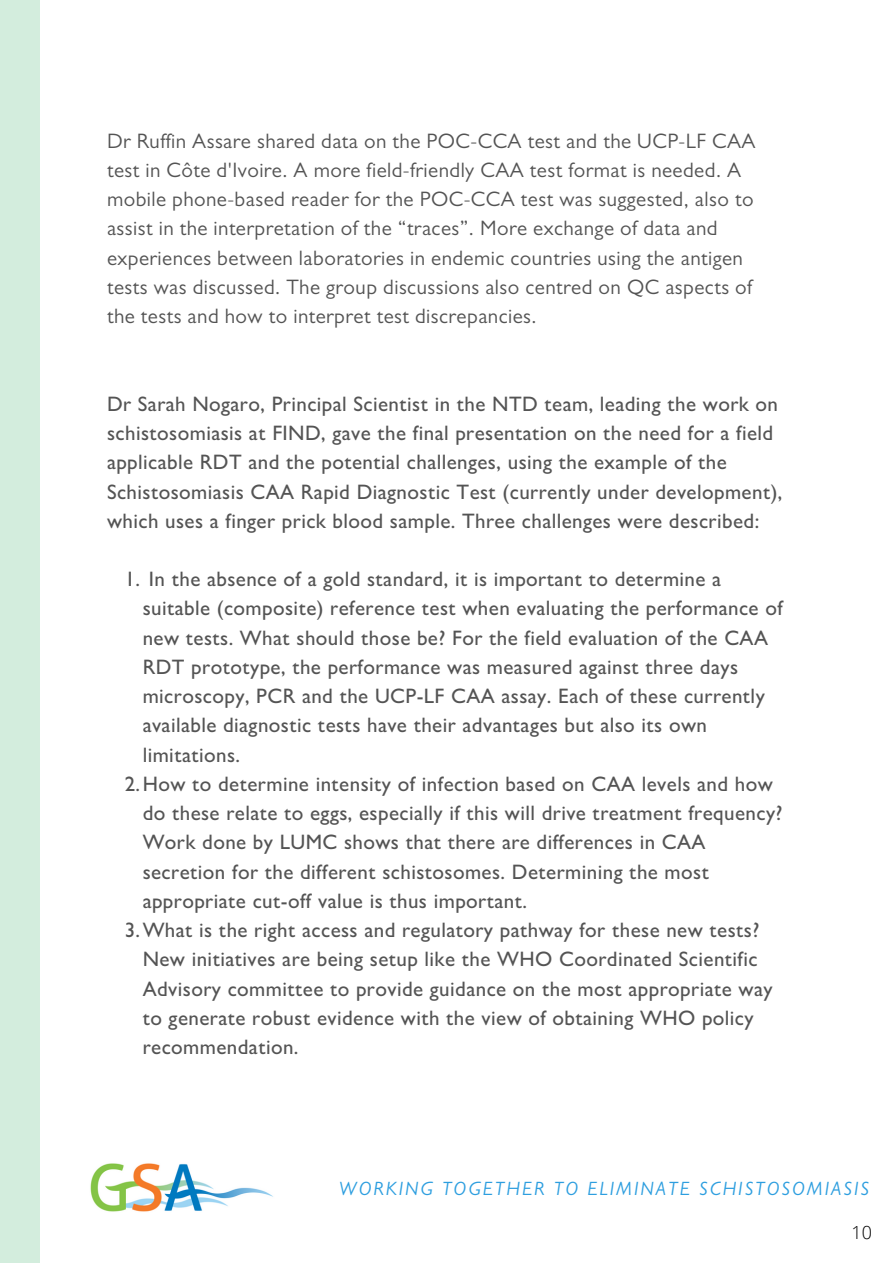
<style>
.page{position:relative;width:893px;height:1264px;background:#fff}
.page>*{position:absolute;margin:0;border:0;box-sizing:border-box;transform-origin:0 0}
.t1{font:500 21px/29.2px "Gill Sans";letter-spacing:.02em;color:#545454}
.t2{font:21px/29.2px "Gill Sans";letter-spacing:.02em;color:#545454}
.t3{font:italic 19.35px "Gill Sans";letter-spacing:.11em;color:#2d9edf}
.t4{font:300 18px "Open Sans";color:#000}
</style>
<div class="page">
<div style="left:0;top:0;width:39px;height:1262px;background:#d3eddd"></div>
<img style="left:90px;top:1163px;width:183px;height:49px">
<p class="t2" style="left:107px;top:129px;width:650px">Dr Ruffin Assare shared data on the POC-CCA test and the UCP-LF CAA test in Côte d'Ivoire. A more field-friendly CAA test format is needed. A mobile phone-based reader for the POC-CCA test was suggested, also to assist in the interpretation of the “traces”. More exchange of data and experiences between laboratories in endemic countries using the antigen tests was discussed. The group discussions also centred on QC aspects of the tests and how to interpret test discrepancies.</p>
<p class="t1" style="left:107px;top:392px;width:677px">Dr Sarah Nogaro, Principal Scientist in the NTD team, leading the work on schistosomiasis at FIND, gave the final presentation on the need for a field applicable RDT and the potential challenges, using the example of the Schistosomiasis CAA Rapid Diagnostic Test (currently under development), which uses a finger prick blood sample. Three challenges were described:</p>
<p class="t1" style="left:125px;top:568px;width:598px">1. In the absence of a gold standard, it is important to determine a</p>
<p class="t1" style="left:143px;top:597px;width:641px">suitable (composite) reference test when evaluating the performance of</p>
<p class="t1" style="left:143px;top:626px;width:626px">new tests. What should those be? For the field evaluation of the CAA</p>
<p class="t1" style="left:143px;top:655px;width:597px">RDT prototype, the performance was measured against three days</p>
<p class="t1" style="left:143px;top:684px;width:623px">microscopy, PCR and the UCP-LF CAA assay. Each of these currently</p>
<p class="t1" style="left:143px;top:714px;width:566px">available diagnostic tests have their advantages but also its own</p>
<p class="t1" style="left:143px;top:743px;width:99px">limitations.</p>
<p class="t1" style="left:125px;top:772px;width:649px">2.How to determine intensity of infection based on CAA levels and how</p>
<p class="t1" style="left:143px;top:801px;width:641px">do these relate to eggs, especially if this will drive treatment frequency?</p>
<p class="t1" style="left:143px;top:831px;width:564px">Work done by LUMC shows that there are differences in CAA</p>
<p class="t1" style="left:143px;top:860px;width:567px">secretion for the different schistosomes. Determining the most</p>
<p class="t1" style="left:143px;top:889px;width:386px">appropriate cut-off value is thus important.</p>
<p class="t1" style="left:125px;top:918px;width:636px">3.What is the right access and regulatory pathway for these new tests?</p>
<p class="t1" style="left:143px;top:947px;width:616px">New initiatives are being setup like the WHO Coordinated Scientific</p>
<p class="t1" style="left:143px;top:977px;width:631px">Advisory committee to provide guidance on the most appropriate way</p>
<p class="t1" style="left:143px;top:1006px;width:612px">to generate robust evidence with the view of obtaining WHO policy</p>
<p class="t1" style="left:143px;top:1035px;width:157px">recommendation.</p>
<p class="t3" style="left:339px;top:1181px;width:531px">WORKING TOGETHER TO ELIMINATE SCHISTOSOMIASIS</p>
<p class="t4" style="left:851px;top:1219px;width:22px">10</p>
</div>
